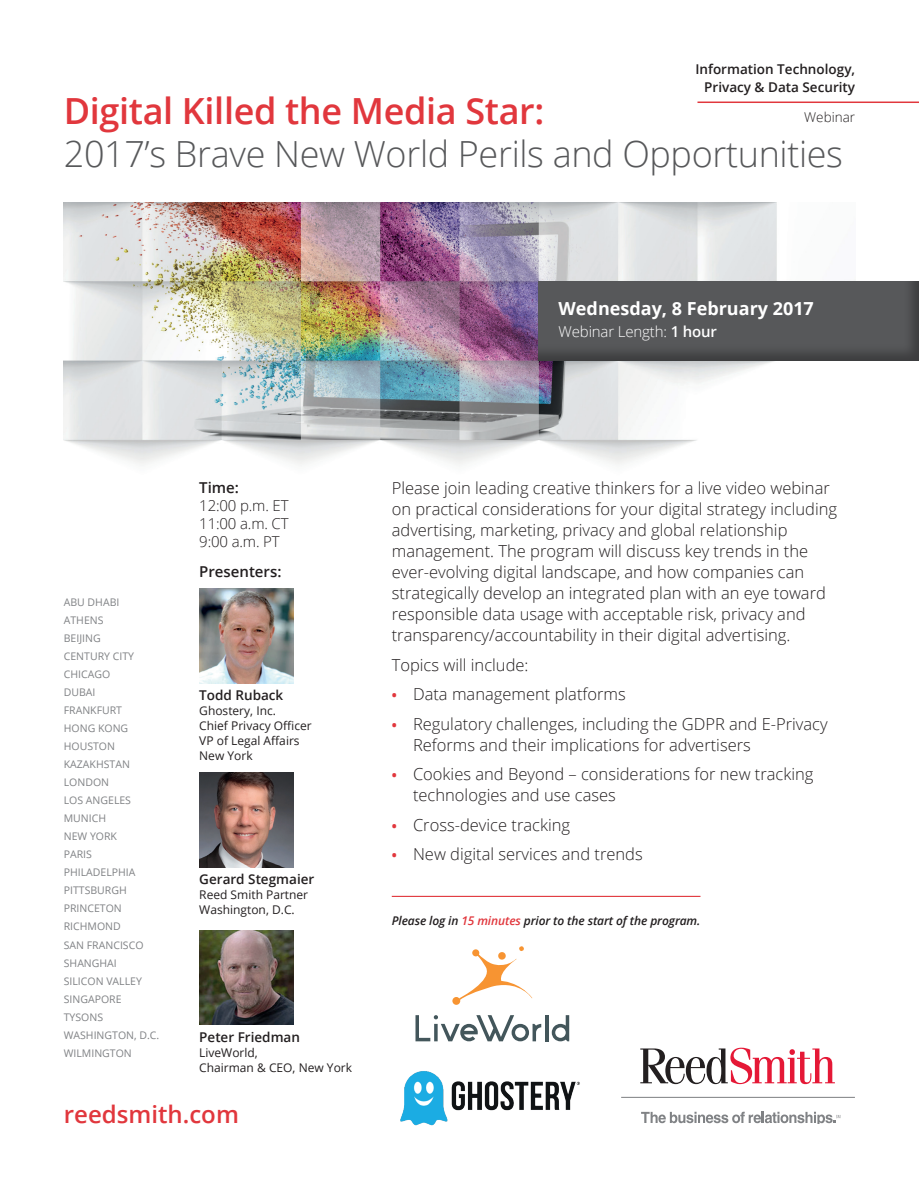
<style>
.page{position:relative;width:919px;height:1187px;background:#fff}
.page>*{position:absolute;margin:0;border:0;box-sizing:border-box;transform-origin:0 0}
.t1{font:300 36px "Open Sans";letter-spacing:-.01em;color:#57585a}
.t2{font:600 36px "Open Sans";letter-spacing:-.01em;color:#e1373d}
.t3{font:600 24px "Open Sans";color:#e1373d}
.t4{font:700 18px "Open Sans";color:#fff}
.t5{font:300 16.5px/21px "Open Sans";color:#231f20}
.t6{font:300 15px/18px "Open Sans";letter-spacing:-.01em;color:#231f20;text-align:justify}
.t7{font:300 15px "Open Sans";letter-spacing:-.01em;color:#fff}
.t8{font:600 15px "Open Sans";color:#231f20}
.t9{font:600 13.5px/18px "Open Sans";color:#231f20;text-align:right}
.t10{font:300 13.5px "Open Sans";color:#231f20}
.t11{font:12px/15px "Open Sans";color:#231f20}
.t12{font:italic 600 12px "Open Sans";letter-spacing:-.01em;color:#231f20}
.t13{font:10.5px/18px "Open Sans";color:#808285}
.s1{font-weight:600}
.s2{font-weight:700;font-size:13.5px;color:#e1373d}
.s3{color:#e1373d}
</style>
<div class="page">
<img style="left:64px;top:202px;width:713px;height:262px">
<hr style="left:392px;top:895px;width:308px;height:1px;background:#e1373d">
<hr style="left:697px;top:101px;width:221px;height:2px;background:#e1373d">
<div style="left:538px;top:274px;width:380px;height:87px;background:#231f20;opacity:.35"></div>
<img style="left:199px;top:588px;width:95px;height:95px">
<img style="left:199px;top:772px;width:95px;height:95px">
<img style="left:199px;top:930px;width:95px;height:94px">
<img style="left:400px;top:1071px;width:180px;height:54px">
<hr style="left:621px;top:1096px;width:233px;height:1px;background:#808285">
<svg style="left:640px;top:1047px;width:194px;height:36px"></svg>
<svg style="left:641px;top:1111px;width:199px;height:12px"></svg>
<svg style="left:415px;top:1015px;width:126px;height:26px"></svg>
<svg style="left:545px;top:1015px;width:3px;height:26px"></svg>
<svg style="left:551px;top:1015px;width:18px;height:26px"></svg>
<svg style="left:452px;top:946px;width:80px;height:58px"></svg>
<p class="t9" style="left:695px;top:60px;width:161px">Information Technology,<br>Privacy &amp; Data Security</p>
<p class="t10" style="left:804px;top:108px;width:52px">Webinar</p>
<h1 class="t2" style="left:64px;top:86px;width:482px">Digital Killed the Media Star:</h1>
<h1 class="t1" style="left:64px;top:130px;width:780px">2017’s Brave New World Perils and Opportunities</h1>
<p class="t4" style="left:558px;top:296px;width:257px">Wednesday, 8 February 2017</p>
<p class="t7" style="left:558px;top:321px;width:160px">Webinar Length: <span class="s1">1 hour</span></p>
<p class="t8" style="left:199px;top:477px;width:41px">Time:</p>
<p class="t6" style="left:199px;top:496px;width:91px">12:00 p.m. ET 11:00 a.m. CT 9:00 a.m. PT</p>
<p class="t13" style="left:64px;top:593px;width:97px">ABU DHABI<br>ATHENS<br>BEIJING<br>CENTURY CITY<br>CHICAGO<br>DUBAI<br>FRANKFURT<br>HONG KONG<br>HOUSTON<br>KAZAKHSTAN<br>LONDON<br>LOS ANGELES<br>MUNICH<br>NEW YORK<br>PARIS<br>PHILADELPHIA<br>PITTSBURGH<br>PRINCETON<br>RICHMOND<br>SAN FRANCISCO<br>SHANGHAI<br>SILICON VALLEY<br>SINGAPORE<br>TYSONS<br>WASHINGTON, D.C.<br>WILMINGTON</p>
<p class="t8" style="left:199px;top:561px;width:84px">Presenters:</p>
<p class="t9" style="left:199px;top:686px;width:86px">Todd Ruback</p>
<p class="t11" style="left:199px;top:703px;width:114px">Ghostery, Inc.<br>Chief Privacy Officer<br>VP of Legal Affairs<br>New York</p>
<p class="t9" style="left:199px;top:870px;width:117px">Gerard Stegmaier</p>
<p class="t11" style="left:199px;top:887px;width:110px">Reed Smith Partner<br>Washington, D.C.</p>
<p class="t9" style="left:199px;top:1027px;width:102px">Peter Friedman</p>
<p class="t11" style="left:199px;top:1044px;width:154px">LiveWorld,<br>Chairman &amp; CEO, New York</p>
<h2 class="t3" style="left:64px;top:1097px;width:177px">reedsmith.com</h2>
<p class="t5" style="left:392px;top:477px;width:447px">Please join leading creative thinkers for a live video webinar on practical considerations for your digital strategy including advertising, marketing, privacy and global relationship management. The program will discuss key trends in the ever-evolving digital landscape, and how companies can strategically develop an integrated plan with an eye toward responsible data usage with acceptable risk, privacy and transparency/accountability in their digital advertising.</p>
<p class="t5" style="left:392px;top:653px;width:138px">Topics will include:</p>
<p class="t5" style="left:392px;top:683px;width:235px"><span class="s2">•</span> Data management platforms</p>
<p class="t5" style="left:413px;top:712px;width:416px;text-indent:-21px"><span class="s2">•</span> Regulatory challenges, including the GDPR and E-Privacy<br>Reforms and their implications for advertisers</p>
<p class="t5" style="left:413px;top:763px;width:402px;text-indent:-21px"><span class="s2">•</span> Cookies and Beyond – considerations for new tracking technologies and use cases</p>
<p class="t5" style="left:392px;top:813px;width:180px"><span class="s2">•</span> Cross-device tracking</p>
<p class="t5" style="left:392px;top:843px;width:252px"><span class="s2">•</span> New digital services and trends</p>
<p class="t12" style="left:392px;top:911px;width:310px">Please log in <span class="s3">15 minutes</span> prior to the start of the program.</p>
</div>
